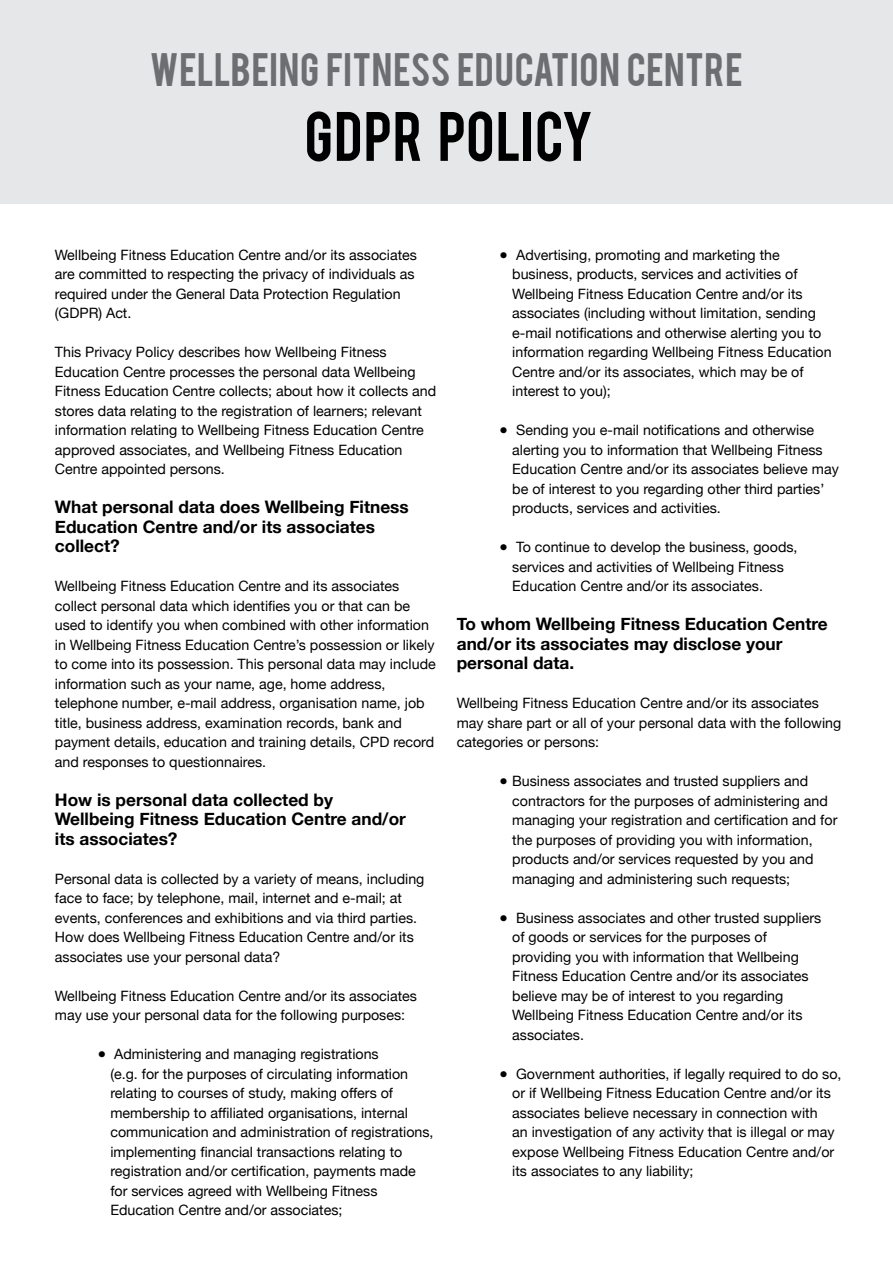
<style>
.page{position:relative;width:893px;height:1263px;background:#fff}
.page>*{position:absolute;margin:0;border:0;box-sizing:border-box;transform-origin:0 0}
.t1{font:54.9px "Bebas";letter-spacing:.02em;color:#000}
.t2{font:36.9px "Bebas";letter-spacing:.015em;color:#6d6e71}
.t3{font:700 17.25px/19.5px "Helvetica Neue";color:#000}
.t4{font:14.25px/19.5px "Helvetica Neue";color:#000}
</style>
<div class="page">
<div style="left:0;top:0;width:893px;height:203px;background:#e6e7e8"></div>
<h2 class="t2" style="left:150px;top:43px;width:594px">WELLBEING FITNESS EDUCATION CENTRE</h2>
<h1 class="t1" style="left:305px;top:96px;width:290px">GDPR POLICY</h1>
<p class="t4" style="left:55px;top:246px;width:364px">Wellbeing Fitness Education Centre and/or its associates are committed to respecting the privacy of individuals as required under the General Data Protection Regulation (GDPR) Act.</p>
<p class="t4" style="left:55px;top:343px;width:383px">This Privacy Policy describes how Wellbeing Fitness Education Centre processes the personal data Wellbeing Fitness Education Centre collects; about how it collects and stores data relating to the registration of learners; relevant information relating to Wellbeing Fitness Education Centre approved associates, and Wellbeing Fitness Education Centre appointed persons.</p>
<p class="t3" style="left:55px;top:498px;width:355px">What personal data does Wellbeing Fitness<br>Education Centre and/or its associates collect?</p>
<p class="t4" style="left:55px;top:577px;width:382px">Wellbeing Fitness Education Centre and its associates collect personal data which identifies you or that can be used to identify you when combined with other information in Wellbeing Fitness Education Centre’s possession or likely to come into its possession. This personal data may include information such as your name, age, home address, telephone number, e-mail address, organisation name, job title, business address, examination records, bank and payment details, education and training details, CPD record and responses to questionnaires.</p>
<p class="t3" style="left:55px;top:790px;width:353px">How is personal data collected by<br>Wellbeing Fitness Education Centre and/or its associates?</p>
<p class="t4" style="left:55px;top:870px;width:371px">Personal data is collected by a variety of means, including face to face; by telephone, mail, internet and e-mail; at events, conferences and exhibitions and via third parties.<br>How does Wellbeing Fitness Education Centre and/or its associates use your personal data?</p>
<p class="t4" style="left:55px;top:987px;width:364px">Wellbeing Fitness Education Centre and/or its associates may use your personal data for the following purposes:</p>
<p class="t4" style="left:110px;top:1045px;width:325px;text-indent:-13px">● Administering and managing registrations<br>(e.g. for the purposes of circulating information relating to courses of study, making offers of membership to affiliated organisations, internal communication and administration of registrations, implementing financial transactions relating to registration and/or certification, payments made for services agreed with Wellbeing Fitness Education Centre and/or associates;</p>
<p class="t4" style="left:512px;top:246px;width:321px;text-indent:-13px">● Advertising, promoting and marketing the business, products, services and activities of Wellbeing Fitness Education Centre and/or its associates (including without limitation, sending e-mail notifications and otherwise alerting you to information regarding Wellbeing Fitness Education Centre and/or its associates, which may be of interest to you);</p>
<p class="t4" style="left:512px;top:421px;width:328px;text-indent:-13px">● Sending you e-mail notifications and otherwise alerting you to information that Wellbeing Fitness Education Centre and/or its associates believe may be of interest to you regarding other third parties’ products, services and activities.</p>
<p class="t4" style="left:512px;top:538px;width:287px;text-indent:-13px">● To continue to develop the business, goods, services and activities of Wellbeing Fitness<br>Education Centre and/or its associates.</p>
<p class="t3" style="left:457px;top:615px;width:373px">To whom Wellbeing Fitness Education Centre and/or its associates may disclose your personal data.</p>
<p class="t4" style="left:457px;top:694px;width:386px">Wellbeing Fitness Education Centre and/or its associates may share part or all of your personal data with the following categories or persons:</p>
<p class="t4" style="left:512px;top:772px;width:327px;text-indent:-13px">● Business associates and trusted suppliers and contractors for the purposes of administering and managing your registration and certification and for the purposes of providing you with information, products and/or services requested by you and managing and administering such requests;</p>
<p class="t4" style="left:512px;top:909px;width:310px;text-indent:-13px">● Business associates and other trusted suppliers of goods or services for the purposes of providing you with information that Wellbeing Fitness Education Centre and/or its associates believe may be of interest to you regarding Wellbeing Fitness Education Centre and/or its associates.</p>
<p class="t4" style="left:512px;top:1065px;width:331px;text-indent:-13px">● Government authorities, if legally required to do so, or if Wellbeing Fitness Education Centre and/or its associates believe necessary in connection with<br>an investigation of any activity that is illegal or may expose Wellbeing Fitness Education Centre and/or its associates to any liability;</p>
</div>
